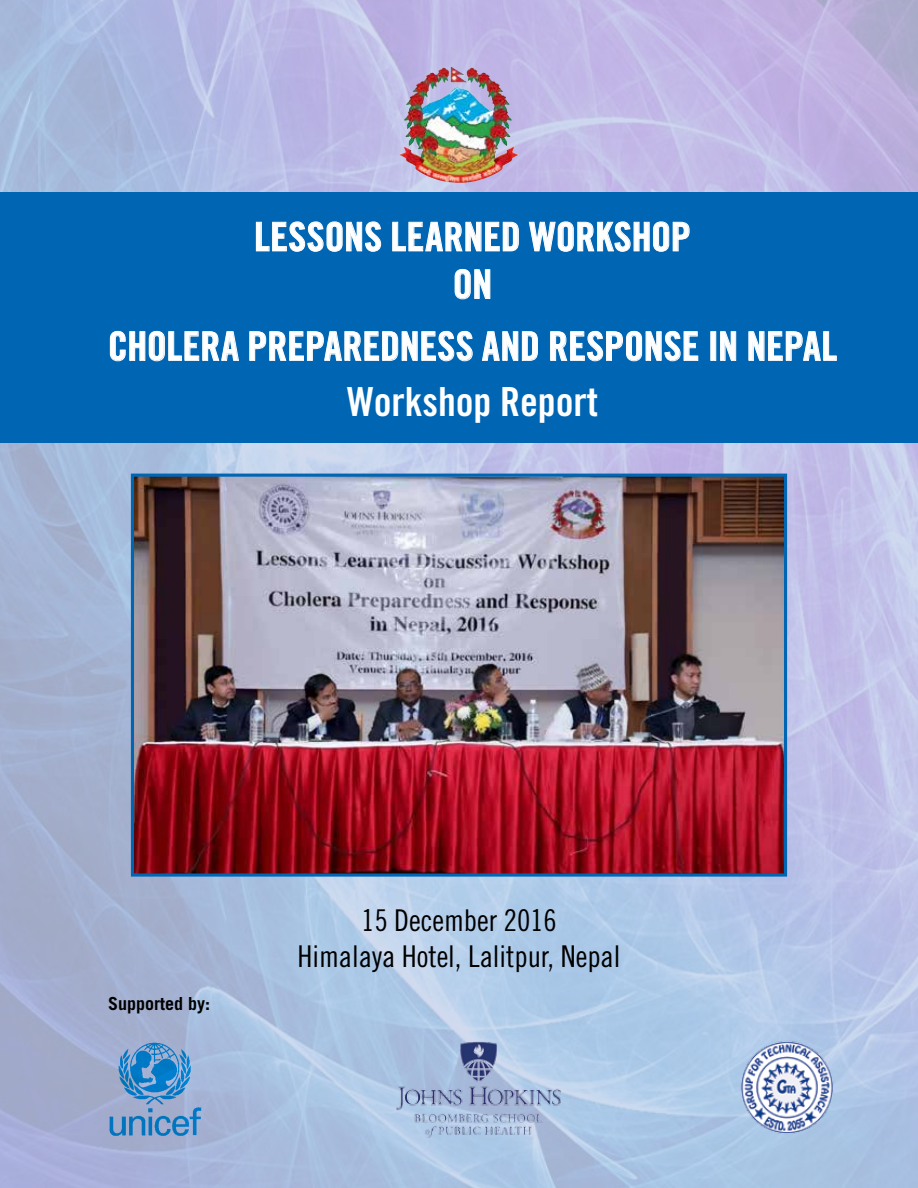
<style>
.page{position:relative;width:918px;height:1188px;background:#fff}
.page>*{position:absolute;margin:0;border:0;box-sizing:border-box;transform-origin:0 0}
.t1{font:40.2px "Trade Gothic Bold Cond Twenty";color:#fff}
.t2{font:39.6px/47.5px "Trade Gothic Bold Cond Twenty";letter-spacing:.005em;color:#fff;text-align:center}
.t3{font:30px/36px "Trade Gothic Cond Eighteen";color:#000;text-align:center}
.t4{font:700 18px "Trade Gothic";color:#000}
</style>
<div class="page">
<img style="left:0;top:0;width:918px;height:1188px">
<div style="left:0;top:192px;width:918px;height:251px;background:#0066b3"></div>
<img style="left:393px;top:1040px;width:171px;height:98px">
<img style="left:728px;top:1032px;width:118px;height:113px">
<img style="left:97px;top:1034px;width:115px;height:108px">
<img style="left:135px;top:478px;width:648px;height:395px">
<div style="left:131px;top:474px;width:656px;height:403px;border:3px solid #0066b3"></div>
<svg style="left:256px;top:222px;width:125px;height:30px"></svg>
<svg style="left:392px;top:222px;width:127px;height:29px"></svg>
<svg style="left:529px;top:222px;width:161px;height:30px"></svg>
<svg style="left:455px;top:269px;width:35px;height:30px"></svg>
<svg style="left:110px;top:331px;width:129px;height:30px"></svg>
<svg style="left:249px;top:331px;width:224px;height:30px"></svg>
<svg style="left:482px;top:331px;width:56px;height:30px"></svg>
<svg style="left:550px;top:331px;width:148px;height:30px"></svg>
<svg style="left:720px;top:331px;width:16px;height:30px"></svg>
<svg style="left:749px;top:331px;width:88px;height:30px"></svg>
<img style="left:427px;top:66px;width:67px;height:45px">
<p class="t2" style="left:254px;top:213px;width:438px">LESSONS LEARNED WORKSHOP<br>ON</p>
<p class="t2" style="left:108px;top:322px;width:731px">CHOLERA PREPAREDNESS AND RESPONSE IN NEPAL</p>
<p class="t1" style="left:347px;top:378px;width:252px">Workshop Report</p>
<p class="t4" style="left:108px;top:993px;width:104px">Supported by:</p>
<p class="t3" style="left:297px;top:902px;width:325px">15 December 2016<br>Himalaya Hotel, Lalitpur, Nepal</p>
</div>
